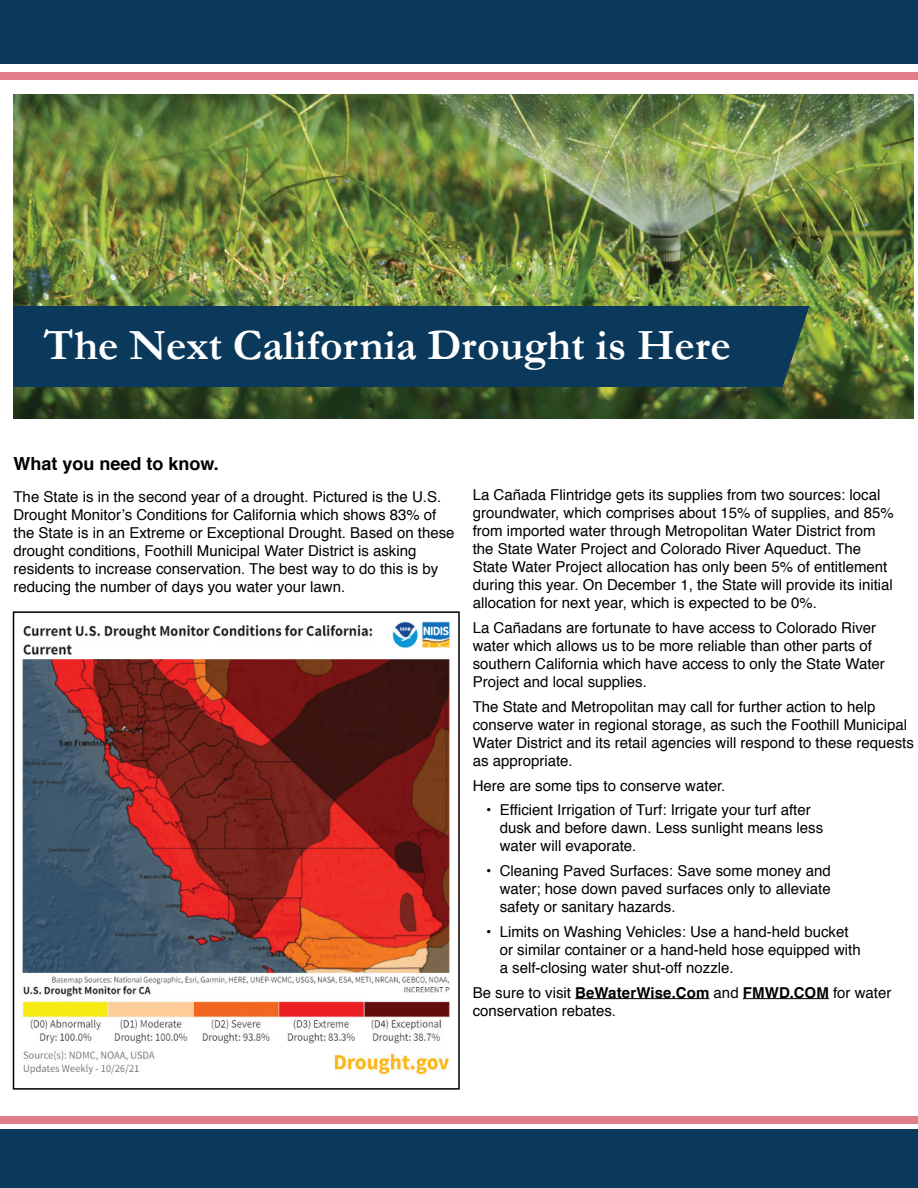
<style>
.page{position:relative;width:918px;height:1188px;background:#fff}
.page>*{position:absolute;margin:0;border:0;box-sizing:border-box;transform-origin:0 0}
.LCF_HEADER_New{font:700 43.5px "Garamond";color:#fff}
.LCF_Body{font:700 18px "Helvetica";color:#000}
.LCF_Body-2{font:15px/18px "Helvetica";color:#000}
.s1{font-weight:700}
</style>
<div class="page">
<img style="left:13px;top:94px;width:901px;height:324px">
<div style="left:0;top:0;width:918px;height:64px;background:#0a395b"></div>
<div style="left:0;top:1129px;width:918px;height:59px;background:#0a395b"></div>
<div style="left:0;top:1116px;width:918px;height:7px;background:#e17c8b"></div>
<div style="left:0;top:72px;width:918px;height:8px;background:#e17c8b"></div>
<img style="left:22px;top:621px;width:428px;height:454px">
<div style="left:13px;top:611px;width:447px;height:479px;border:2px solid #000"></div>
<div style="left:13px;top:306px;width:797px;height:81px;background:#0a395b"></div>
<hr style="left:575px;top:998px;width:134px;height:1px;background:#000">
<hr style="left:743px;top:998px;width:86px;height:1px;background:#000">
<p class="LCF_HEADER_New" style="left:44px;top:320px;width:688px">The Next California Drought is Here</p>
<p class="LCF_Body" style="left:14px;top:450px;width:207px">What you need to know.</p>
<p class="LCF_Body-2" style="left:14px;top:488px;width:443px">The State is in the second year of a drought. Pictured is the U.S.<br>Drought Monitor’s Conditions for California which shows 83% of the State is in an Extreme or Exceptional Drought. Based on these drought conditions, Foothill Municipal Water District is asking residents to increase conservation. The best way to do this is by reducing the number of days you water your lawn.</p>
<p class="LCF_Body-2" style="left:473px;top:486px;width:423px">La Cañada Flintridge gets its supplies from two sources: local groundwater, which comprises about 15% of supplies, and 85% from imported water through Metropolitan Water District from the State Water Project and Colorado River Aqueduct. The State Water Project allocation has only been 5% of entitlement during this year. On December 1, the State will provide its initial allocation for next year, which is expected to be 0%.</p>
<p class="LCF_Body-2" style="left:473px;top:619px;width:414px">La Cañadans are fortunate to have access to Colorado River water which allows us to be more reliable than other parts of southern California which have access to only the State Water Project and local supplies.</p>
<p class="LCF_Body-2" style="left:473px;top:698px;width:443px">The State and Metropolitan may call for further action to help conserve water in regional storage, as such the Foothill Municipal Water District and its retail agencies will respond to these requests as appropriate.</p>
<p class="LCF_Body-2" style="left:473px;top:777px;width:254px">Here are some tips to conserve water.</p>
<p class="LCF_Body-2" style="left:500px;top:801px;width:325px;text-indent:-14px">• Efficient Irrigation of Turf: Irrigate your turf after dusk and before dawn. Less sunlight means less water will evaporate.</p>
<p class="LCF_Body-2" style="left:500px;top:862px;width:332px;text-align:justify;text-indent:-14px">• Cleaning Paved Surfaces: Save some money and water; hose down paved surfaces only to alleviate safety or sanitary hazards.</p>
<p class="LCF_Body-2" style="left:500px;top:923px;width:362px;text-indent:-14px">• Limits on Washing Vehicles: Use a hand-held bucket or similar container or a hand-held hose equipped with a self-closing water shut-off nozzle.</p>
<p class="LCF_Body-2" style="left:473px;top:984px;width:420px">Be sure to visit <span class="s1">BeWaterWise.Com</span> and <span class="s1">FMWD.COM</span> for water conservation rebates.</p>
</div>
